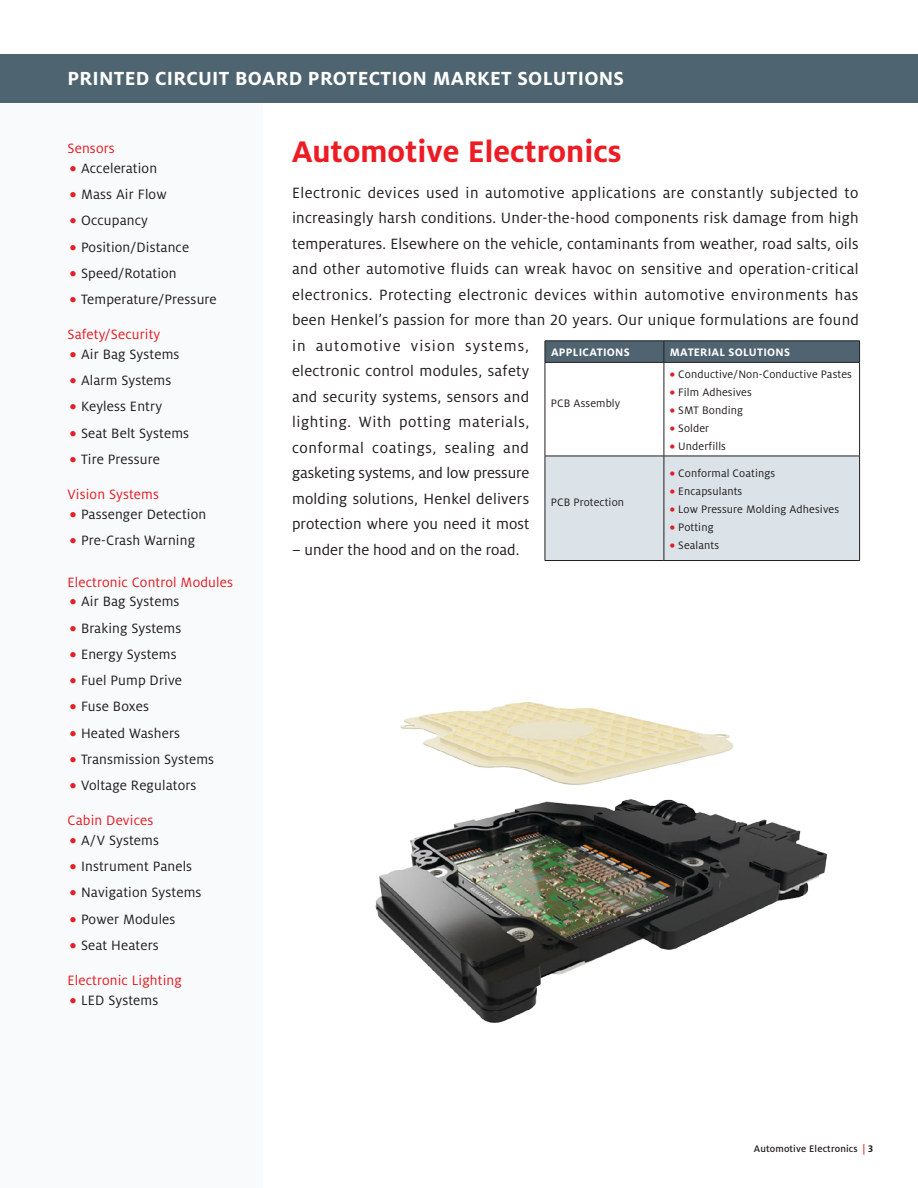
<style>
.page{position:relative;width:918px;height:1188px;background:#fff}
.page>*{position:absolute;margin:0;border:0;box-sizing:border-box;transform-origin:0 0}
.t1{font:700 33px "Henkel Milo";color:#ed1c24}
.Grey_Subheader{font:700 21px "Henkel Milo";letter-spacing:.015em;color:#fff}
.Body-Copy_11{font:16.5px/25.5px "Henkel Milo";letter-spacing:.02em;color:#231f20}
.Body-Copy_11-2{font:16.5px "Henkel Milo";color:#231f20}
.t2{font:15px "Henkel Milo";letter-spacing:.01em;color:#231f20}
.Copy_10{font:15px "Henkel Milo";letter-spacing:.01em;color:#e31e26}
.TableBody{font:12px "Henkel Milo";letter-spacing:.01em;color:#231f20}
.Table_Header{font:700 12px "Henkel Milo";letter-spacing:.02em;color:#fff}
.t3{font:500 10.5px "Henkel Milo";letter-spacing:.015em;color:#231f20}
.s1{font-weight:700;color:#e31e26}
.s2{font-size:10.65px;color:#e31e26}
.s3{font-weight:700;font-size:10.65px}
</style>
<div class="page">
<div style="left:0;top:86px;width:263px;height:1102px;background:#f9fafb"></div>
<div style="left:0;top:54px;width:918px;height:49px;background:#4e6571"></div>
<img style="left:375px;top:702px;width:453px;height:321px">
<div style="left:546px;top:457px;width:313px;height:103px;background:#dbe3e8"></div>
<svg style="left:545px;top:341px;width:315px;height:21px;background:#4d626d"></svg>
<hr style="left:545px;top:362px;width:119px;height:1px;background:#231f20">
<hr style="left:545px;top:363px;width:1px;height:93px;background:#231f20">
<hr style="left:664px;top:362px;width:196px;height:1px;background:#231f20">
<hr style="left:664px;top:363px;width:1px;height:93px;background:#231f20">
<hr style="left:859px;top:363px;width:1px;height:93px;background:#231f20">
<hr style="left:545px;top:456px;width:119px;height:1px;background:#231f20">
<hr style="left:545px;top:456px;width:1px;height:104px;background:#231f20">
<hr style="left:664px;top:456px;width:196px;height:1px;background:#231f20">
<hr style="left:664px;top:456px;width:1px;height:104px;background:#231f20">
<hr style="left:859px;top:456px;width:1px;height:104px;background:#231f20">
<hr style="left:545px;top:560px;width:119px;height:1px;background:#231f20">
<hr style="left:664px;top:560px;width:196px;height:1px;background:#231f20">
<p class="Grey_Subheader" style="left:68px;top:67px;width:558px">PRINTED CIRCUIT BOARD PROTECTION MARKET SOLUTIONS</p>
<p class="Copy_10" style="left:68px;top:140px;width:49px">Sensors</p>
<p class="t2" style="left:70px;top:160px;width:89px"><span class="s1">•</span> Acceleration</p>
<p class="t2" style="left:70px;top:186px;width:98px"><span class="s1">•</span> Mass Air Flow</p>
<p class="t2" style="left:70px;top:212px;width:80px"><span class="s1">•</span> Occupancy</p>
<p class="t2" style="left:70px;top:239px;width:121px"><span class="s1">•</span> Position/Distance</p>
<p class="t2" style="left:70px;top:265px;width:108px"><span class="s1">•</span> Speed/Rotation</p>
<p class="t2" style="left:70px;top:291px;width:149px"><span class="s1">•</span> Temperature/Pressure</p>
<p class="Copy_10" style="left:68px;top:326px;width:94px">Safety/Security</p>
<p class="t2" style="left:70px;top:346px;width:111px"><span class="s1">•</span> Air Bag Systems</p>
<p class="t2" style="left:70px;top:372px;width:103px"><span class="s1">•</span> Alarm Systems</p>
<p class="t2" style="left:70px;top:398px;width:94px"><span class="s1">•</span> Keyless Entry</p>
<p class="t2" style="left:70px;top:425px;width:121px"><span class="s1">•</span> Seat Belt Systems</p>
<p class="t2" style="left:70px;top:451px;width:92px"><span class="s1">•</span> Tire Pressure</p>
<p class="Copy_10" style="left:68px;top:486px;width:93px">Vision Systems</p>
<p class="t2" style="left:70px;top:506px;width:138px"><span class="s1">•</span> Passenger Detection</p>
<p class="t2" style="left:70px;top:532px;width:127px"><span class="s1">•</span> Pre-Crash Warning</p>
<p class="Copy_10" style="left:68px;top:574px;width:167px">Electronic Control Modules</p>
<p class="t2" style="left:70px;top:593px;width:111px"><span class="s1">•</span> Air Bag Systems</p>
<p class="t2" style="left:70px;top:620px;width:113px"><span class="s1">•</span> Braking Systems</p>
<p class="t2" style="left:70px;top:646px;width:108px"><span class="s1">•</span> Energy Systems</p>
<p class="t2" style="left:70px;top:672px;width:114px"><span class="s1">•</span> Fuel Pump Drive</p>
<p class="t2" style="left:70px;top:698px;width:81px"><span class="s1">•</span> Fuse Boxes</p>
<p class="t2" style="left:70px;top:725px;width:112px"><span class="s1">•</span> Heated Washers</p>
<p class="t2" style="left:70px;top:751px;width:146px"><span class="s1">•</span> Transmission Systems</p>
<p class="t2" style="left:70px;top:777px;width:128px"><span class="s1">•</span> Voltage Regulators</p>
<p class="Copy_10" style="left:68px;top:812px;width:87px">Cabin Devices</p>
<p class="t2" style="left:70px;top:832px;width:91px"><span class="s1">•</span> A/V Systems</p>
<p class="t2" style="left:70px;top:858px;width:124px"><span class="s1">•</span> Instrument Panels</p>
<p class="t2" style="left:70px;top:884px;width:133px"><span class="s1">•</span> Navigation Systems</p>
<p class="t2" style="left:70px;top:911px;width:107px"><span class="s1">•</span> Power Modules</p>
<p class="t2" style="left:70px;top:937px;width:91px"><span class="s1">•</span> Seat Heaters</p>
<p class="Copy_10" style="left:68px;top:972px;width:116px">Electronic Lighting</p>
<p class="t2" style="left:70px;top:992px;width:90px"><span class="s1">•</span> LED Systems</p>
<p class="t1" style="left:292px;top:133px;width:331px">Automotive Electronics</p>
<p class="Body-Copy_11" style="left:292px;top:180px;width:569px">Electronic devices used in automotive applications are constantly subjected to increasingly harsh conditions. Under-the-hood components risk damage from high temperatures. Elsewhere on the vehicle, contaminants from weather, road salts, oils and other automotive fluids can wreak havoc on sensitive and operation-critical electronics. Protecting electronic devices within automotive environments has been Henkel’s passion for more than 20 years. Our unique formulations are found in automotive vision systems,<br>electronic control modules, safety<br>and security systems, sensors and<br>lighting. With potting materials,<br>conformal coatings, sealing and<br>gasketing systems, and low pressure<br>molding solutions, Henkel delivers<br>protection where you need it most</p>
<p class="Body-Copy_11-2" style="left:292px;top:540px;width:229px">– under the hood and on the road.</p>
<p class="Table_Header" style="left:551px;top:346px;width:80px">APPLICATIONS</p>
<p class="Table_Header" style="left:670px;top:346px;width:122px">MATERIAL SOLUTIONS</p>
<p class="TableBody" style="left:670px;top:368px;width:184px"><span class="s1">•</span> Conductive/Non-Conductive Pastes</p>
<p class="TableBody" style="left:670px;top:386px;width:83px"><span class="s1">•</span> Film Adhesives</p>
<p class="TableBody" style="left:670px;top:404px;width:75px"><span class="s1">•</span> SMT Bonding</p>
<p class="TableBody" style="left:670px;top:422px;width:41px"><span class="s1">•</span> Solder</p>
<p class="TableBody" style="left:670px;top:440px;width:58px"><span class="s1">•</span> Underfills</p>
<p class="TableBody" style="left:551px;top:397px;width:71px">PCB Assembly</p>
<p class="TableBody" style="left:670px;top:467px;width:107px"><span class="s1">•</span> Conformal Coatings</p>
<p class="TableBody" style="left:670px;top:485px;width:74px"><span class="s1">•</span> Encapsulants</p>
<p class="TableBody" style="left:670px;top:503px;width:171px"><span class="s1">•</span> Low Pressure Molding Adhesives</p>
<p class="TableBody" style="left:670px;top:521px;width:45px"><span class="s1">•</span> Potting</p>
<p class="TableBody" style="left:670px;top:539px;width:51px"><span class="s1">•</span> Sealants</p>
<p class="TableBody" style="left:551px;top:496px;width:75px">PCB Protection</p>
<p class="t3" style="left:754px;top:1143px;width:121px">Automotive Electronics <span class="s2">|</span> <span class="s3">3</span></p>
</div>
